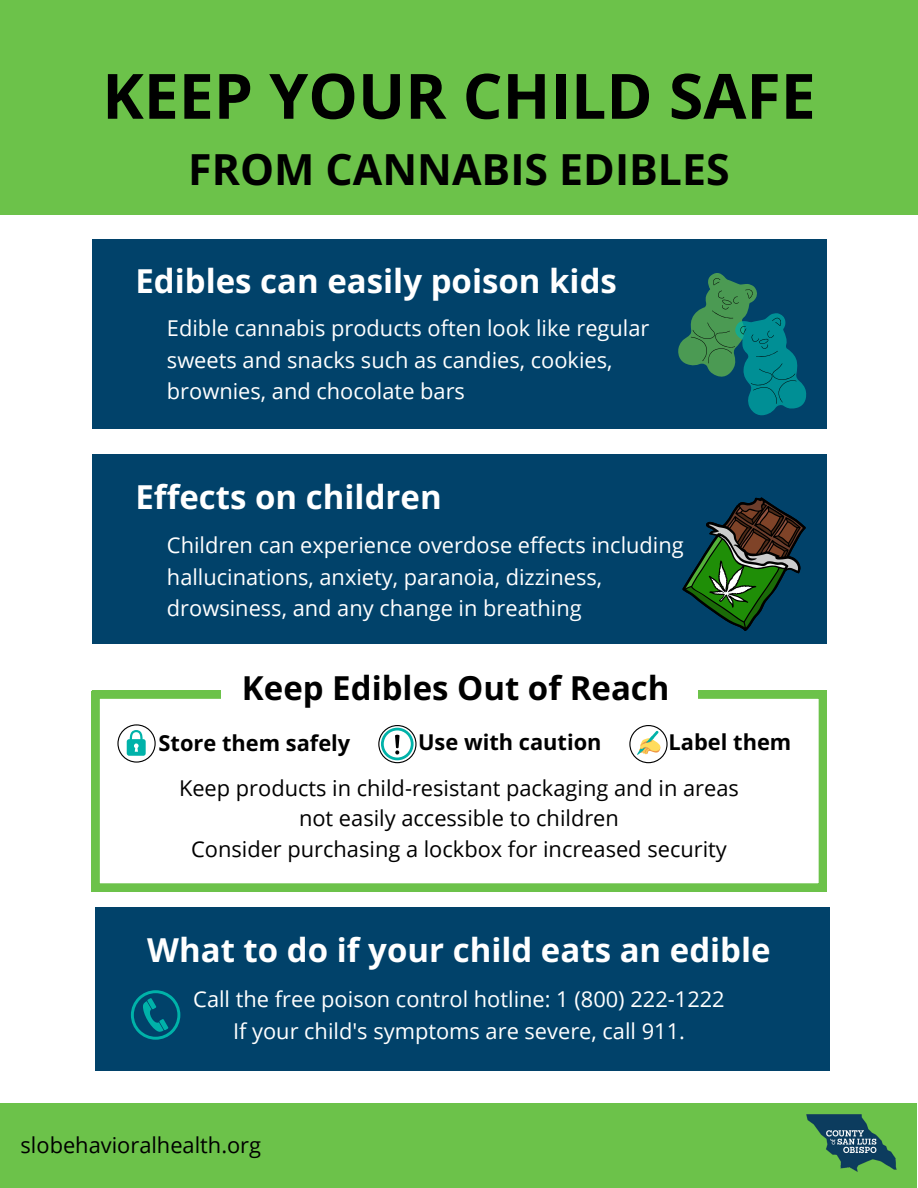
<style>
.page{position:relative;width:918px;height:1188px;background:#fff}
.page>*{position:absolute;margin:0;border:0;box-sizing:border-box;transform-origin:0 0}
.t1{font:700 62.55px "Open Sans";color:#000}
.t2{font:700 42.9px "Open Sans";color:#000}
.t3{font:700 33px "Open Sans";color:#fff}
.t4{font:700 33px "Open Sans";color:#000}
.t5{font:700 21.9px "Open Sans";color:#000}
.t6{font:21.75px/31.5px "Open Sans";color:#fff}
.t7{font:21.75px/30.3px "Open Sans";color:#000;text-align:center}
</style>
<div class="page">
<div style="left:0;top:0;width:918px;height:215px;background:#6cc24a"></div>
<div style="left:92px;top:239px;width:734px;height:190px;background:#01426a"></div>
<svg style="left:92px;top:691px;width:735px;height:200px"></svg>
<div style="left:95px;top:908px;width:734px;height:163px;background:#01426a"></div>
<div style="left:0;top:1104px;width:917px;height:84px;background:#6cc24a"></div>
<svg style="left:678px;top:273px;width:129px;height:142px"></svg>
<div style="left:92px;top:454px;width:734px;height:189px;background:#01426a"></div>
<svg style="left:682px;top:497px;width:124px;height:134px"></svg>
<svg style="left:117px;top:724px;width:39px;height:39px"></svg>
<svg style="left:378px;top:725px;width:39px;height:38px"></svg>
<svg style="left:629px;top:725px;width:39px;height:38px"></svg>
<svg style="left:131px;top:990px;width:49px;height:50px"></svg>
<img style="left:806px;top:1115px;width:90px;height:56px">
<div style="left:221px;top:658px;width:476px;height:65px;background:#fff"></div>
<h1 class="t1" style="left:102px;top:52px;width:715px">KEEP YOUR CHILD SAFE</h1>
<h2 class="t2" style="left:188px;top:139px;width:543px">FROM CANNABIS EDIBLES</h2>
<h3 class="t3" style="left:135px;top:258px;width:483px">Edibles can easily poison kids</h3>
<p class="t6" style="left:167px;top:312px;width:484px">Edible cannabis products often look like regular sweets and snacks such as candies, cookies, brownies, and chocolate bars</p>
<h3 class="t3" style="left:135px;top:474px;width:308px">Effects on children</h3>
<p class="t6" style="left:167px;top:529px;width:518px">Children can experience overdose effects including hallucinations, anxiety, paranoia, dizziness, drowsiness, and any change in breathing</p>
<h3 class="t4" style="left:242px;top:665px;width:429px">Keep Edibles Out of Reach</h3>
<p class="t5" style="left:159px;top:728px;width:193px">Store them safely</p>
<p class="t5" style="left:418px;top:727px;width:185px">Use with caution</p>
<p class="t5" style="left:669px;top:727px;width:124px">Label them</p>
<p class="t7" style="left:179px;top:772px;width:561px">Keep products in child-resistant packaging and in areas not easily accessible to children<br>Consider purchasing a lockbox for increased security</p>
<h3 class="t3" style="left:147px;top:926px;width:625px">What to do if your child eats an edible</h3>
<p class="t6" style="left:193px;top:983px;width:533px;text-align:center">Call the free poison control hotline: 1 (800) 222-1222<br>If your child's symptoms are severe, call 911.</p>
<p class="t7" style="left:21px;top:1129px;width:242px">slobehavioralhealth.org</p>
</div>
